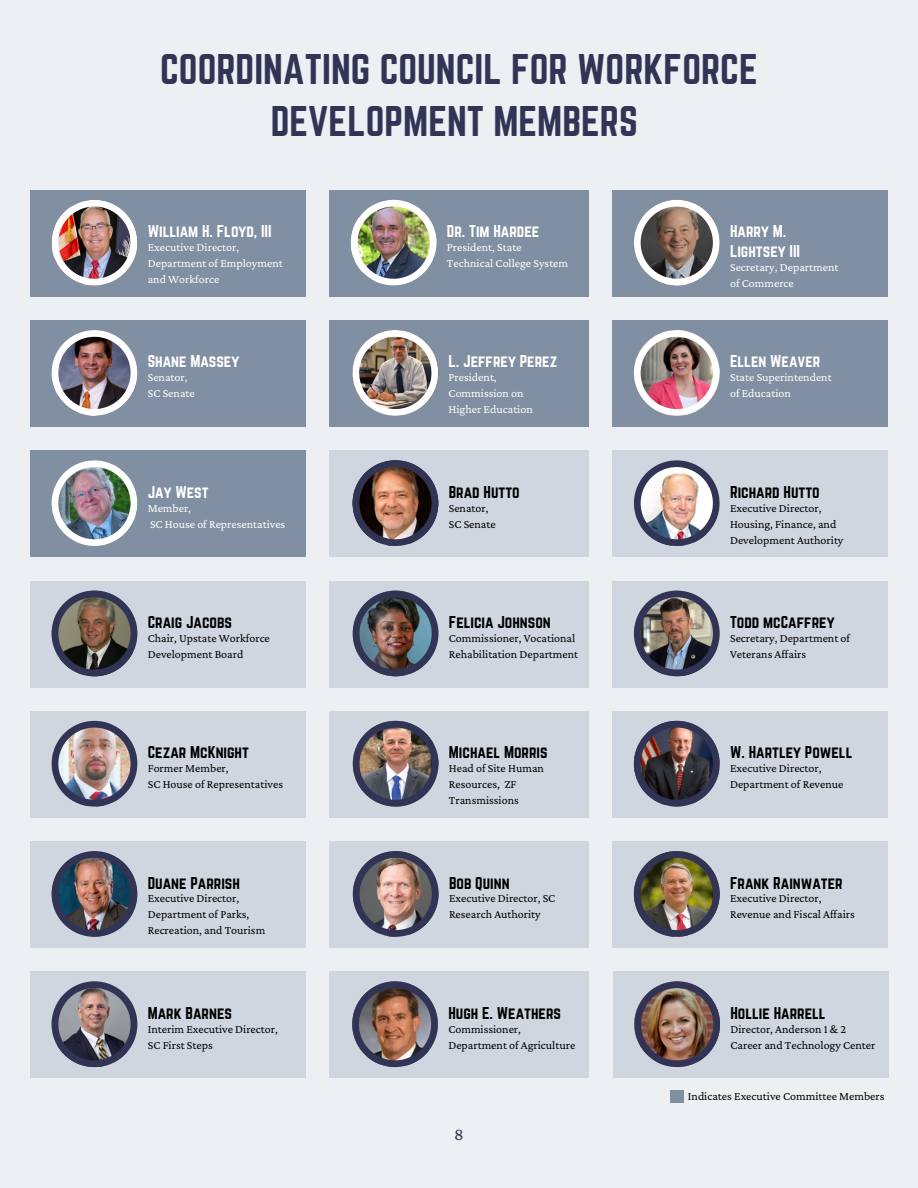
<style>
.page{position:relative;width:918px;height:1188px;background:#edf0f2}
.page>*{position:absolute;margin:0;border:0;box-sizing:border-box;transform-origin:0 0}
.t1{font:37.5px/51.8px "Norwester";color:#323456;text-align:center}
.t2{font:17.85px "Crimson Pro";color:#323456}
.t3{font:15px "Norwester";color:#000}
.t4{font:15px/20.2px "Norwester";color:#fff}
.t5{font:12px/16px "Crimson Pro";color:#000}
.t6{font:12px/16px "Crimson Pro";color:#fff}
</style>
<div class="page">
<div style="left:30px;top:320px;width:276px;height:107px;background:#808fa1"></div>
<img style="left:52px;top:330px;width:85px;height:86px">
<div style="left:30px;top:190px;width:276px;height:107px;background:#808fa1"></div>
<img style="left:52px;top:200px;width:85px;height:85px">
<div style="left:329px;top:190px;width:260px;height:107px;background:#808fa1"></div>
<img style="left:351px;top:200px;width:85px;height:85px">
<div style="left:613px;top:190px;width:275px;height:107px;background:#808fa1"></div>
<svg style="left:634px;top:200px;width:85px;height:85px"></svg>
<div style="left:329px;top:320px;width:260px;height:107px;background:#808fa1"></div>
<img style="left:352px;top:330px;width:86px;height:86px">
<div style="left:613px;top:320px;width:275px;height:107px;background:#808fa1"></div>
<img style="left:634px;top:330px;width:85px;height:86px">
<div style="left:30px;top:451px;width:276px;height:106px;background:#808fa1"></div>
<img style="left:52px;top:460px;width:85px;height:86px">
<div style="left:329px;top:451px;width:260px;height:106px;background:#d0d6e0"></div>
<img style="left:353px;top:460px;width:85px;height:86px">
<div style="left:613px;top:451px;width:275px;height:106px;background:#d0d6e0"></div>
<img style="left:634px;top:460px;width:85px;height:86px">
<div style="left:30px;top:581px;width:276px;height:106px;background:#d0d6e0"></div>
<svg style="left:52px;top:591px;width:85px;height:85px"></svg>
<div style="left:329px;top:581px;width:260px;height:106px;background:#d0d6e0"></div>
<img style="left:353px;top:591px;width:85px;height:85px">
<div style="left:613px;top:581px;width:275px;height:106px;background:#d0d6e0"></div>
<img style="left:634px;top:591px;width:85px;height:85px">
<div style="left:30px;top:711px;width:276px;height:107px;background:#d0d6e0"></div>
<img style="left:52px;top:721px;width:85px;height:85px">
<div style="left:329px;top:711px;width:260px;height:107px;background:#d0d6e0"></div>
<img style="left:353px;top:721px;width:85px;height:85px">
<div style="left:613px;top:711px;width:275px;height:107px;background:#d0d6e0"></div>
<img style="left:634px;top:721px;width:85px;height:85px">
<div style="left:30px;top:841px;width:276px;height:107px;background:#d0d6e0"></div>
<img style="left:52px;top:851px;width:85px;height:86px">
<div style="left:329px;top:841px;width:260px;height:107px;background:#d0d6e0"></div>
<img style="left:353px;top:851px;width:85px;height:86px">
<div style="left:613px;top:841px;width:275px;height:107px;background:#d0d6e0"></div>
<img style="left:634px;top:851px;width:85px;height:86px">
<div style="left:329px;top:972px;width:260px;height:106px;background:#d0d6e0"></div>
<img style="left:352px;top:981px;width:86px;height:86px">
<div style="left:30px;top:972px;width:276px;height:106px;background:#d0d6e0"></div>
<img style="left:52px;top:981px;width:85px;height:86px">
<div style="left:613px;top:972px;width:275px;height:106px;background:#d0d6e0"></div>
<img style="left:634px;top:981px;width:86px;height:86px">
<div style="left:670px;top:1090px;width:13px;height:13px;background:#808fa1"></div>
<p class="t1" style="left:160px;top:43px;width:599px">COORDINATING COUNCIL FOR WORKFORCE<br>DEVELOPMENT MEMBERS</p>
<p class="t4" style="left:148px;top:221px;width:125px">William H. Floyd, III</p>
<p class="t6" style="left:148px;top:239px;width:136px">Executive Director,<br>Department of Employment and Workforce</p>
<p class="t4" style="left:148px;top:351px;width:93px">Shane Massey</p>
<p class="t6" style="left:148px;top:369px;width:41px">Senator,</p>
<h2 class="t6" style="left:148px;top:385px;width:49px">SC Senate</h2>
<h2 class="t4" style="left:148px;top:482px;width:62px">Jay West</h2>
<p class="t6" style="left:148px;top:499px;width:45px">Member,</p>
<p class="t6" style="left:150px;top:515px;width:137px">SC House of Representatives</p>
<p class="t3" style="left:148px;top:613px;width:86px">Craig Jacobs</p>
<h2 class="t5" style="left:148px;top:630px;width:124px">Chair, Upstate Workforce<br>Development Board</h2>
<p class="t3" style="left:148px;top:743px;width:103px">Cezar McKnight</p>
<h2 class="t5" style="left:148px;top:760px;width:82px">Former Member,</h2>
<p class="t5" style="left:148px;top:776px;width:137px">SC House of Representatives</p>
<h2 class="t3" style="left:148px;top:874px;width:94px">Duane Parrish</h2>
<p class="t5" style="left:148px;top:890px;width:119px">Executive Director,<br>Department of Parks,<br>Recreation, and Tourism</p>
<h2 class="t3" style="left:148px;top:1004px;width:86px">Mark Barnes</h2>
<p class="t5" style="left:148px;top:1020px;width:132px">Interim Executive Director,<br>SC First Steps</p>
<p class="t4" style="left:447px;top:221px;width:94px">Dr. Tim Hardee</p>
<h2 class="t6" style="left:447px;top:239px;width:123px">President, State<br>Technical College System</h2>
<p class="t4" style="left:449px;top:351px;width:110px">L. Jeffrey Perez</p>
<h2 class="t6" style="left:449px;top:369px;width:86px">President,<br>Commission on<br>Higher Education</h2>
<h2 class="t3" style="left:449px;top:483px;width:73px">Brad Hutto</h2>
<p class="t5" style="left:449px;top:499px;width:41px">Senator,</p>
<p class="t5" style="left:449px;top:515px;width:49px">SC Senate</p>
<p class="t3" style="left:449px;top:613px;width:103px">Felicia Johnson</p>
<p class="t5" style="left:449px;top:630px;width:131px">Commissioner, Vocational<br>Rehabilitation Department</p>
<p class="t3" style="left:449px;top:743px;width:100px">Michael Morris</p>
<h2 class="t5" style="left:449px;top:760px;width:97px">Head of Site Human<br>Resources, ZF<br>Transmissions</h2>
<p class="t3" style="left:449px;top:874px;width:62px">Bob Quinn</p>
<h2 class="t5" style="left:449px;top:890px;width:108px">Executive Director, SC<br>Research Authority</h2>
<h2 class="t3" style="left:448px;top:1004px;width:114px">Hugh E. Weathers</h2>
<p class="t5" style="left:448px;top:1020px;width:128px">Commissioner,<br>Department of Agriculture</p>
<p class="t2" style="left:454px;top:1124px;width:11px">8</p>
<p class="t4" style="left:730px;top:221px;width:72px">Harry M.<br>Lightsey III</p>
<p class="t6" style="left:730px;top:259px;width:110px">Secretary, Department of Commerce</p>
<p class="t4" style="left:730px;top:351px;width:92px">Ellen Weaver</p>
<p class="t6" style="left:730px;top:369px;width:103px">State Superintendent of Education</p>
<h2 class="t3" style="left:730px;top:483px;width:91px">Richard Hutto</h2>
<p class="t5" style="left:730px;top:499px;width:93px">Executive Director,</p>
<p class="t5" style="left:730px;top:515px;width:115px">Housing, Finance, and<br>Development Authority</p>
<h2 class="t3" style="left:730px;top:613px;width:106px">Todd mcCaffrey</h2>
<p class="t5" style="left:730px;top:630px;width:122px">Secretary, Department of<br>Veterans Affairs</p>
<p class="t3" style="left:730px;top:743px;width:124px">W. Hartley Powell</p>
<p class="t5" style="left:730px;top:760px;width:115px">Executive Director,<br>Department of Revenue</p>
<p class="t3" style="left:730px;top:874px;width:114px">Frank Rainwater</p>
<p class="t5" style="left:730px;top:890px;width:126px">Executive Director,<br>Revenue and Fiscal Affairs</p>
<p class="t3" style="left:730px;top:1004px;width:97px">Hollie Harrell</p>
<p class="t5" style="left:730px;top:1020px;width:147px">Director, Anderson 1 &amp; 2<br>Career and Technology Center</p>
<h2 class="t5" style="left:688px;top:1088px;width:198px">Indicates Executive Committee Members</h2>
</div>
